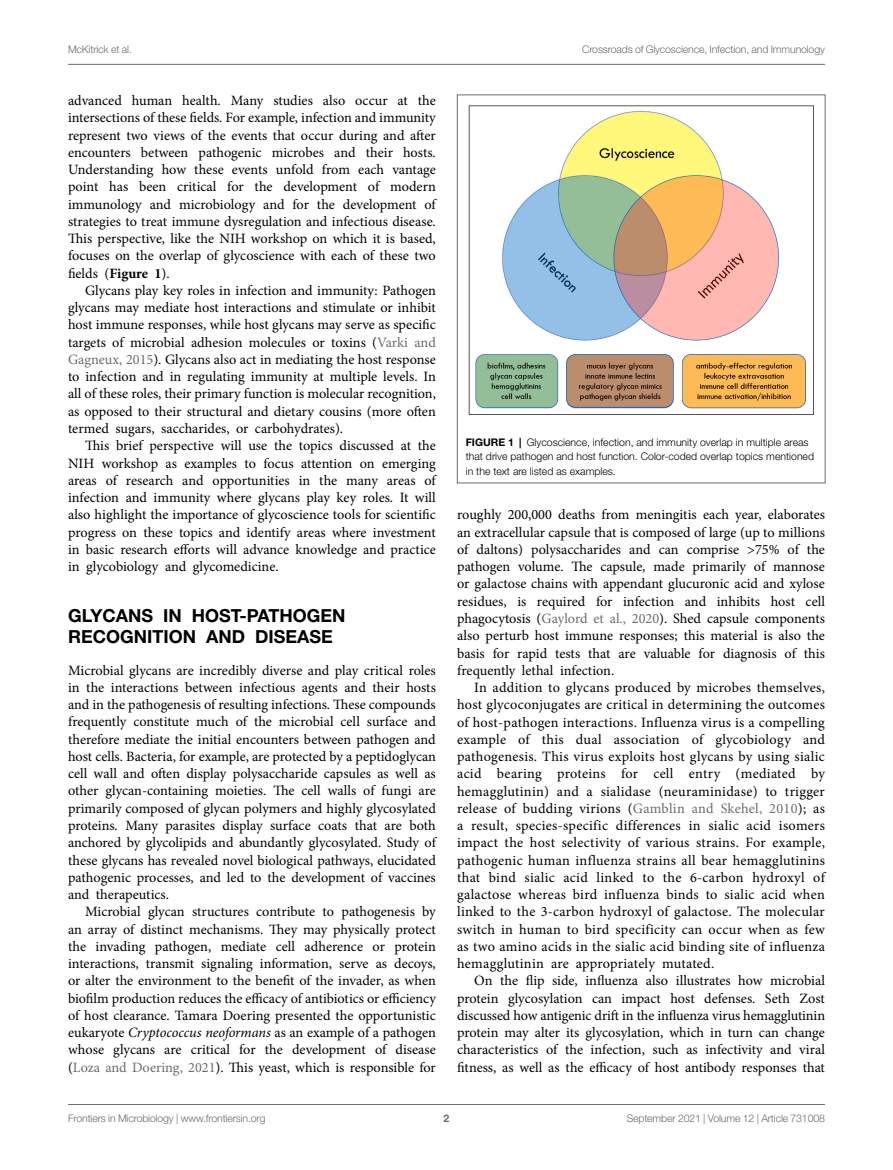
<style>
.page{position:relative;width:893px;height:1170px;background:#fff}
.page>*{position:absolute;margin:0;border:0;box-sizing:border-box;transform-origin:0 0}
.HEAD_1{font:700 18px/21px "Helvetica Neue LT Std";color:#000}
.TEXT{font:14.25px/17.2px "Minion Pro";color:#000;text-align:justify}
.TEXT_FLUSH{font:14.25px/17.2px "Minion Pro";color:#000;text-align:justify}
.FIG_LEG{font:300 10.5px/14.2px "Helvetica Neue LT Std";color:#000}
.t1{font:300 10.5px "Helvetica Neue LT Std";letter-spacing:-.015em;color:#6a6c6c}
.t2{font:700 10.5px "Helvetica Neue LT Std";color:#6a6c6c}
.s1{font-weight:700}
.s2{color:#6a6c6c}
.s3{font-style:italic}
</style>
<div class="page">
<hr style="left:68px;top:64px;width:757px;height:1px;background:#6a6c6c">
<hr style="left:68px;top:1104px;width:757px;height:1px;background:#6a6c6c">
<img style="left:468px;top:105px;width:346px;height:310px">
<p class="t1" style="left:68px;top:42px;width:65px">McKitrick et al.</p>
<p class="t1" style="left:582px;top:42px;width:244px">Crossroads of Glycoscience, Infection, and Immunology</p>
<p class="TEXT_FLUSH" style="left:68px;top:92px;width:369px">advanced human health. Many studies also occur at the intersections of these fields. For example, infection and immunity represent two views of the events that occur during and after encounters between pathogenic microbes and their hosts.<br>Understanding how these events unfold from each vantage point has been critical for the development of modern immunology and microbiology and for the development of strategies to treat immune dysregulation and infectious disease.<br>This perspective, like the NIH workshop on which it is based, focuses on the overlap of glycoscience with each of these two fields (<span class="s1">Figure 1</span>).</p>
<p class="TEXT" style="left:68px;top:282px;width:369px;text-indent:17px">Glycans play key roles in infection and immunity: Pathogen glycans may mediate host interactions and stimulate or inhibit host immune responses, while host glycans may serve as specific targets of microbial adhesion molecules or toxins (<span class="s2">Varki and Gagneux, 2015</span>). Glycans also act in mediating the host response to infection and in regulating immunity at multiple levels. In all of these roles, their primary function is molecular recognition, as opposed to their structural and dietary cousins (more often termed sugars, saccharides, or carbohydrates).</p>
<p class="TEXT" style="left:68px;top:437px;width:369px;text-indent:17px">This brief perspective will use the topics discussed at the NIH workshop as examples to focus attention on emerging areas of research and opportunities in the many areas of infection and immunity where glycans play key roles. It will also highlight the importance of glycoscience tools for scientific progress on these topics and identify areas where investment in basic research efforts will advance knowledge and practice in glycobiology and glycomedicine.</p>
<p class="HEAD_1" style="left:68px;top:604px;width:279px">GLYCANS IN HOST-PATHOGEN<br>RECOGNITION AND DISEASE</p>
<p class="TEXT_FLUSH" style="left:68px;top:661px;width:369px">Microbial glycans are incredibly diverse and play critical roles in the interactions between infectious agents and their hosts and in the pathogenesis of resulting infections. These compounds frequently constitute much of the microbial cell surface and therefore mediate the initial encounters between pathogen and host cells. Bacteria, for example, are protected by a peptidoglycan cell wall and often display polysaccharide capsules as well as other glycan-containing moieties. The cell walls of fungi are primarily composed of glycan polymers and highly glycosylated proteins. Many parasites display surface coats that are both anchored by glycolipids and abundantly glycosylated. Study of these glycans has revealed novel biological pathways, elucidated pathogenic processes, and led to the development of vaccines and therapeutics.</p>
<p class="TEXT" style="left:68px;top:903px;width:369px;text-indent:17px">Microbial glycan structures contribute to pathogenesis by an array of distinct mechanisms. They may physically protect the invading pathogen, mediate cell adherence or protein interactions, transmit signaling information, serve as decoys, or alter the environment to the benefit of the invader, as when biofilm production reduces the efficacy of antibiotics or efficiency of host clearance. Tamara Doering presented the opportunistic eukaryote <span class="s3">Cryptococcus neoformans</span> as an example of a pathogen whose glycans are critical for the development of disease (<span class="s2">Loza and Doering, 2021</span>). This yeast, which is responsible for</p>
<p class="FIG_LEG" style="left:466px;top:435px;width:350px"><span class="s1">FIGURE 1 |</span> Glycoscience, infection, and immunity overlap in multiple areas that drive pathogen and host function. Color-coded overlap topics mentioned in the text are listed as examples.</p>
<p class="TEXT" style="left:457px;top:506px;width:369px">roughly 200,000 deaths from meningitis each year, elaborates an extracellular capsule that is composed of large (up to millions of daltons) polysaccharides and can comprise &gt;75% of the pathogen volume. The capsule, made primarily of mannose or galactose chains with appendant glucuronic acid and xylose residues, is required for infection and inhibits host cell phagocytosis (<span class="s2">Gaylord et al., 2020</span>). Shed capsule components also perturb host immune responses; this material is also the basis for rapid tests that are valuable for diagnosis of this frequently lethal infection.</p>
<p class="TEXT" style="left:457px;top:679px;width:369px;text-indent:17px">In addition to glycans produced by microbes themselves, host glycoconjugates are critical in determining the outcomes of host-pathogen interactions. Influenza virus is a compelling example of this dual association of glycobiology and pathogenesis. This virus exploits host glycans by using sialic acid bearing proteins for cell entry (mediated by hemagglutinin) and a sialidase (neuraminidase) to trigger release of budding virions (<span class="s2">Gamblin and Skehel, 2010</span>); as a result, species-specific differences in sialic acid isomers impact the host selectivity of various strains. For example, pathogenic human influenza strains all bear hemagglutinins that bind sialic acid linked to the 6-carbon hydroxyl of galactose whereas bird influenza binds to sialic acid when linked to the 3-carbon hydroxyl of galactose. The molecular switch in human to bird specificity can occur when as few as two amino acids in the sialic acid binding site of influenza hemagglutinin are appropriately mutated.</p>
<p class="TEXT" style="left:457px;top:972px;width:369px;text-indent:17px">On the flip side, influenza also illustrates how microbial protein glycosylation can impact host defenses. Seth Zost discussed how antigenic drift in the influenza virus hemagglutinin protein may alter its glycosylation, which in turn can change characteristics of the infection, such as infectivity and viral fitness, as well as the efficacy of host antibody responses that</p>
<p class="t1" style="left:68px;top:1111px;width:199px">Frontiers in Microbiology | www.frontiersin.org</p>
<p class="t2" style="left:444px;top:1111px;width:7px">2</p>
<p class="t1" style="left:627px;top:1111px;width:200px">September 2021 | Volume 12 | Article 731008</p>
</div>
